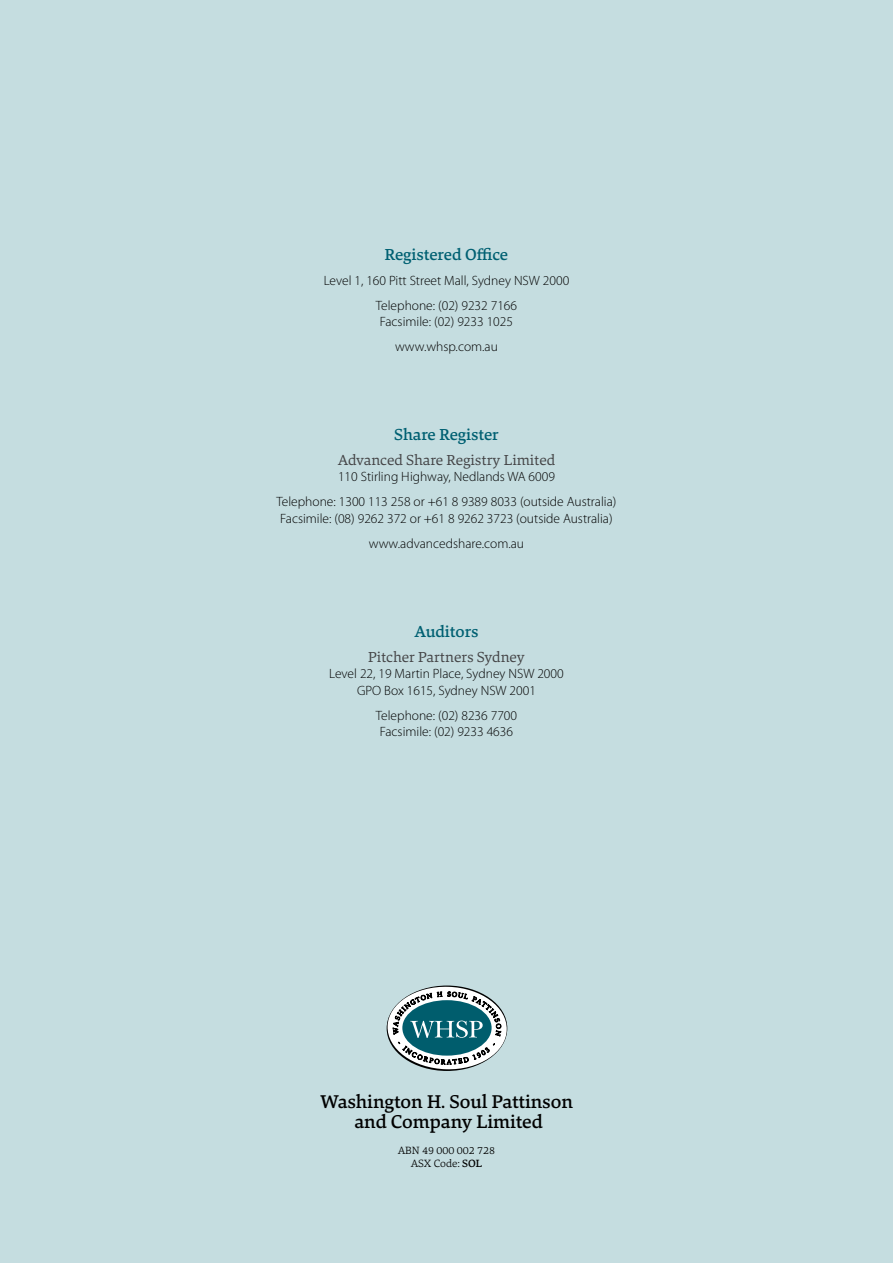
<style>
.page{position:relative;width:893px;height:1263px;background:#c5dde0}
.page>*{position:absolute;margin:0;border:0;box-sizing:border-box;transform-origin:0 0}
.t1{font:500 19.2px/20.7px "Danton";color:#000;text-align:center}
.BODY_Sub_2{font:500 16.5px "Danton";color:#006072}
.BODY_Sub_3{font:15px "Danton";color:#434345}
.BODY_Copy{font:300 13.5px/16.5px "Myriad Pro";color:#000;text-align:center}
.t2{font:300 10.95px "Danton";color:#000}
.s1{font-weight:500}
</style>
<div class="page">
<svg style="left:387px;top:986px;width:120px;height:84px"></svg>
<h3 class="BODY_Sub_2" style="left:385px;top:243px;width:125px">Registered Office</h3>
<p class="BODY_Copy" style="left:324px;top:272px;width:247px">Level 1, 160 Pitt Street Mall, Sydney NSW 2000</p>
<p class="BODY_Copy" style="left:376px;top:297px;width:143px">Telephone: (02) 9232 7166<br>Facsimile: (02) 9233 1025</p>
<p class="BODY_Copy" style="left:395px;top:339px;width:104px">www.whsp.com.au</p>
<h3 class="BODY_Sub_2" style="left:394px;top:424px;width:106px">Share Register</h3>
<p class="BODY_Sub_3" style="left:338px;top:450px;width:219px">Advanced Share Registry Limited</p>
<p class="BODY_Copy" style="left:338px;top:469px;width:218px">110 Stirling Highway, Nedlands WA 6009</p>
<p class="BODY_Copy" style="left:277px;top:494px;width:341px;text-align:left">Telephone: 1300 113 258 or +61 8 9389 8033 (outside Australia)<br>Facsimile: (08) 9262 372 or +61 8 9262 3723 (outside Australia)</p>
<p class="BODY_Copy" style="left:369px;top:535px;width:157px">www.advancedshare.com.au</p>
<h3 class="BODY_Sub_2" style="left:415px;top:620px;width:65px">Auditors</h3>
<p class="BODY_Sub_3" style="left:368px;top:647px;width:158px">Pitcher Partners Sydney</p>
<p class="BODY_Copy" style="left:329px;top:666px;width:236px">Level 22, 19 Martin Place, Sydney NSW 2000<br>GPO Box 1615, Sydney NSW 2001</p>
<p class="BODY_Copy" style="left:376px;top:707px;width:143px">Telephone: (02) 8236 7700<br>Facsimile: (02) 9233 4636</p>
<p class="t1" style="left:320px;top:1090px;width:254px">Washington H. Soul Pattinson and Company Limited</p>
<p class="t2" style="left:398px;top:1143px;width:99px">ABN 49 000 002 728</p>
<p class="t2" style="left:411px;top:1157px;width:73px">ASX Code: <span class="s1">SOL</span></p>
</div>
